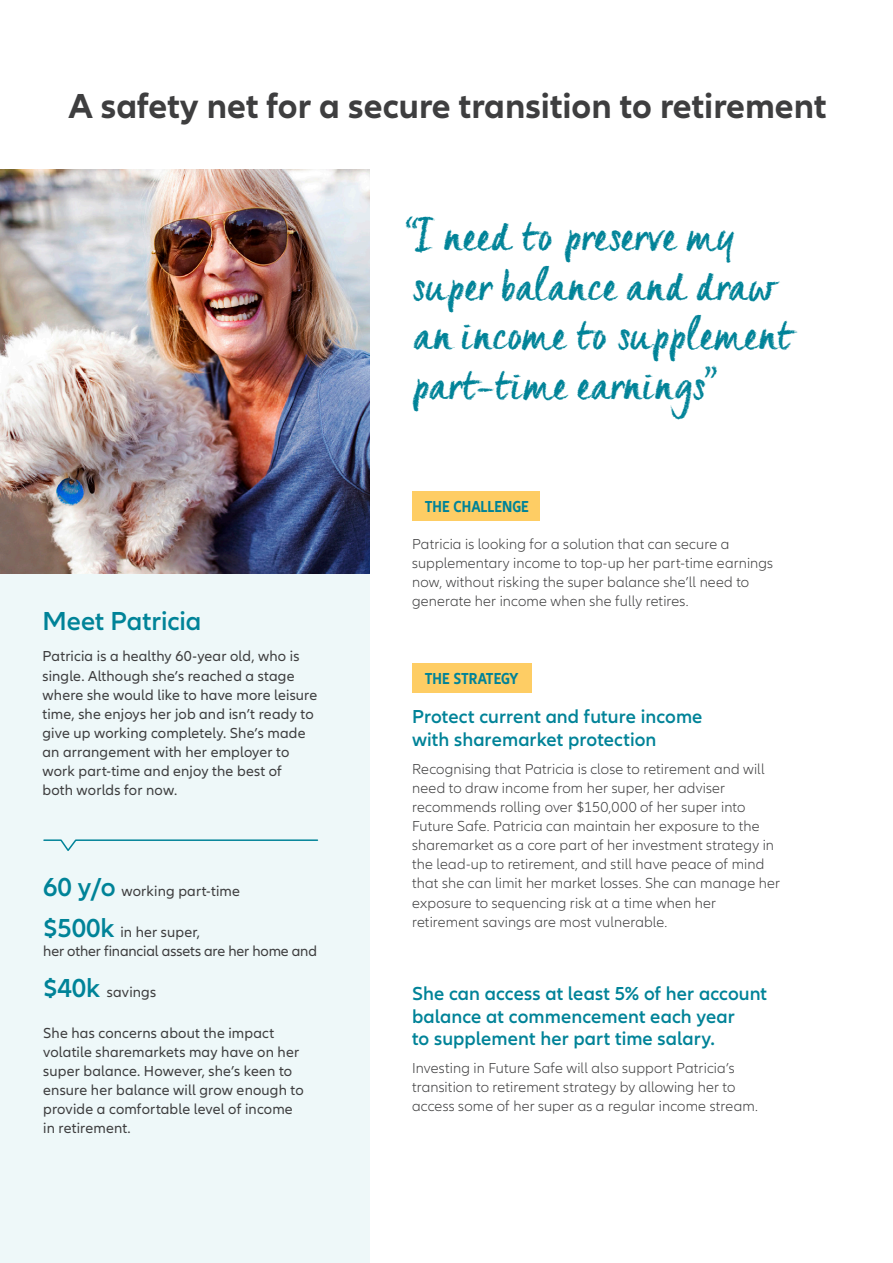
<style>
.page{position:relative;width:893px;height:1263px;background:#fff}
.page>*{position:absolute;margin:0;border:0;box-sizing:border-box;transform-origin:0 0}
.Title_Headline{font:40.5px/49.5px "Creta";letter-spacing:.05em;color:#008398}
.t1{font:700 36px "Allianz Neo";color:#3e3e3f}
.Body{font:600 27px "Allianz Neo";color:#008398}
.Typo_8pt{font:600 19.5px/22.5px "Allianz Neo";letter-spacing:.005em;color:#008398}
.t2{font:700 condensed 16.5px "Allianz Neo";color:#008398}
.Typo_8pt-2{font:300 15px/19.2px "Allianz Neo";letter-spacing:.01em;color:#3e3e3f}
.body{font:15px/19.2px "Allianz Neo";letter-spacing:.01em;color:#3e3e3f}
.Typo_8pt-3{font:15px/19.2px "Allianz Neo";letter-spacing:.01em;color:#3e3e3f}
.s1{font-weight:600;font-size:27px;color:#008398}
</style>
<div class="page">
<div style="left:412px;top:491px;width:128px;height:30px;background:#fecd64"></div>
<div style="left:412px;top:663px;width:119px;height:29px;background:#fecd64"></div>
<div style="left:0;top:573px;width:369px;height:690px;background:#eef8f9"></div>
<img style="left:0;top:169px;width:369px;height:404px">
<svg style="left:43px;top:839px;width:276px;height:12px"></svg>
<p class="t1" style="left:68px;top:85px;width:760px">A safety net for a secure transition to retirement</p>
<p class="Body" style="left:43px;top:605px;width:160px">Meet Patricia</p>
<p class="Typo_8pt-3" style="left:43px;top:647px;width:276px">Patricia is a healthy 60-year old, who is single. Although she’s reached a stage where she would like to have more leisure time, she enjoys her job and isn’t ready to give up working completely. She’s made an arrangement with her employer to work part-time and enjoy the best of<br>both worlds for now.</p>
<p class="body" style="left:43px;top:882px;width:198px"><span class="s1">60 y/o</span> working part-time</p>
<p class="body" style="left:43px;top:923px;width:275px"><span class="s1">$500k</span> in her super,<br>her other financial assets are her home and</p>
<p class="body" style="left:43px;top:983px;width:114px"><span class="s1">$40k</span> savings</p>
<p class="body" style="left:43px;top:1023px;width:262px">She has concerns about the impact volatile sharemarkets may have on her super balance. However, she’s keen to ensure her balance will grow enough to provide a comfortable level of income in retirement.</p>
<p class="Title_Headline" style="left:405px;top:212px;width:388px">“I need to preserve my super balance and draw an income to supplement part-time earnings”</p>
<p class="t2" style="left:425px;top:497px;width:106px">THE CHALLENGE</p>
<p class="Typo_8pt-2" style="left:412px;top:534px;width:363px">Patricia is looking for a solution that can secure a supplementary income to top-up her part-time earnings now, without risking the super balance she’ll need to generate her income when she fully retires.</p>
<p class="t2" style="left:425px;top:669px;width:95px">THE STRATEGY</p>
<p class="Typo_8pt" style="left:412px;top:706px;width:292px">Protect current and future income with sharemarket protection</p>
<p class="Typo_8pt-2" style="left:412px;top:759px;width:369px">Recognising that Patricia is close to retirement and will need to draw income from her super, her adviser recommends rolling over $150,000 of her super into Future Safe. Patricia can maintain her exposure to the sharemarket as a core part of her investment strategy in the lead-up to retirement, and still have peace of mind that she can limit her market losses. She can manage her exposure to sequencing risk at a time when her retirement savings are most vulnerable.</p>
<p class="Typo_8pt" style="left:412px;top:983px;width:356px">She can access at least 5% of her account balance at commencement each year<br>to supplement her part time salary.</p>
<p class="Typo_8pt-2" style="left:412px;top:1059px;width:347px">Investing in Future Safe will also support Patricia’s transition to retirement strategy by allowing her to access some of her super as a regular income stream.</p>
</div>
